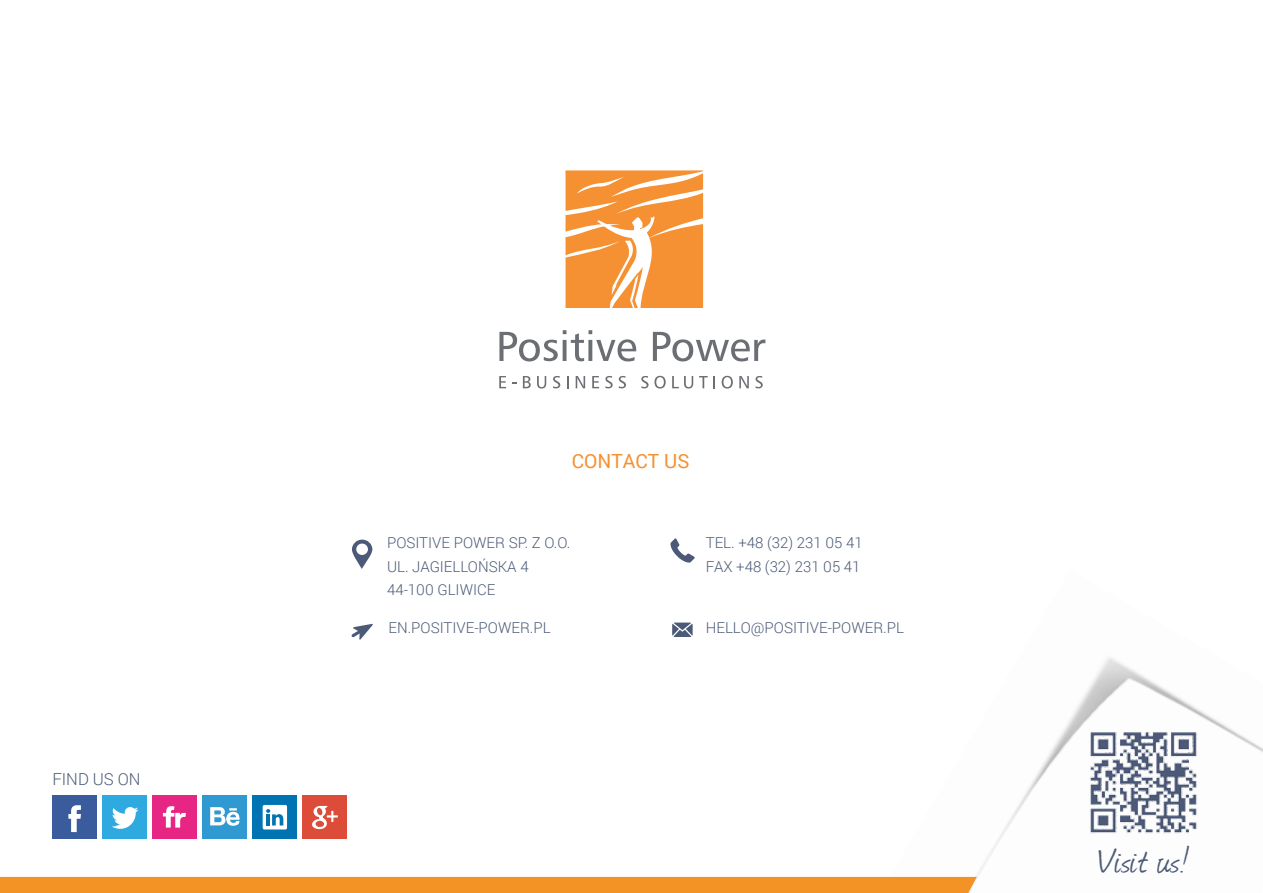
<style>
.page{position:relative;width:1263px;height:893px;background:#fff}
.page>*{position:absolute;margin:0;border:0;box-sizing:border-box;transform-origin:0 0}
.t1{font:42px "Journal";color:#4b5a77}
.t2{font:19.5px "Roboto";color:#f59133}
.t3{font:300 16.5px "Roboto";color:#4b5a77}
.t4{font:300 15px/23.7px "Roboto";color:#4b5a77}
</style>
<div class="page">
<svg style="left:565px;top:170px;width:138px;height:138px"></svg>
<svg style="left:499px;top:330px;width:137px;height:31px"></svg>
<svg style="left:653px;top:332px;width:112px;height:29px"></svg>
<svg style="left:499px;top:376px;width:7px;height:12px"></svg>
<svg style="left:523px;top:376px;width:8px;height:12px"></svg>
<svg style="left:537px;top:376px;width:9px;height:13px"></svg>
<svg style="left:553px;top:376px;width:7px;height:12px"></svg>
<svg style="left:567px;top:376px;width:1px;height:12px"></svg>
<svg style="left:576px;top:376px;width:9px;height:12px"></svg>
<svg style="left:592px;top:376px;width:7px;height:12px"></svg>
<svg style="left:605px;top:376px;width:8px;height:12px"></svg>
<svg style="left:619px;top:376px;width:7px;height:12px"></svg>
<svg style="left:641px;top:376px;width:7px;height:12px"></svg>
<svg style="left:654px;top:376px;width:12px;height:13px"></svg>
<svg style="left:672px;top:376px;width:21px;height:13px"></svg>
<svg style="left:699px;top:376px;width:16px;height:12px"></svg>
<svg style="left:722px;top:376px;width:11px;height:13px"></svg>
<svg style="left:739px;top:376px;width:10px;height:12px"></svg>
<svg style="left:755px;top:376px;width:8px;height:12px"></svg>
<svg style="left:672px;top:623px;width:21px;height:14px"></svg>
<svg style="left:352px;top:540px;width:20px;height:29px"></svg>
<svg style="left:670px;top:538px;width:25px;height:25px"></svg>
<div style="left:302px;top:795px;width:45px;height:43px;background:#dd4c39"></div>
<div style="left:202px;top:795px;width:45px;height:43px;background:#3099d1"></div>
<svg style="left:210px;top:807px;width:30px;height:19px"></svg>
<div style="left:52px;top:795px;width:45px;height:43px;background:#3a5c9d"></div>
<svg style="left:68px;top:805px;width:13px;height:28px"></svg>
<div style="left:253px;top:795px;width:44px;height:43px;background:#0073b2"></div>
<svg style="left:262px;top:804px;width:76px;height:26px"></svg>
<hr style="left:266px;top:814px;width:4px;height:11px;background:#0073b2">
<div style="left:102px;top:795px;width:45px;height:43px;background:#2eaae0"></div>
<svg style="left:112px;top:807px;width:27px;height:22px"></svg>
<div style="left:152px;top:795px;width:45px;height:43px;background:#e72582"></div>
<svg style="left:163px;top:806px;width:23px;height:22px"></svg>
<img style="left:879px;top:657px;width:384px;height:220px">
<svg style="left:351px;top:624px;width:22px;height:16px"></svg>
<img style="left:1080px;top:726px;width:131px;height:118px">
<div style="left:0;top:877px;width:977px;height:16px;background:#f39325"></div>
<svg style="left:1157px;top:857px;width:8px;height:5px"></svg>
<p class="t3" style="left:52px;top:767px;width:90px">FIND US ON</p>
<h2 class="t2" style="left:572px;top:447px;width:119px">CONTACT US</h2>
<p class="t4" style="left:387px;top:530px;width:185px">POSITIVE POWER SP. Z O.O.<br>UL. JAGIELLOŃSKA 4<br>44-100 GLIWICE</p>
<p class="t4" style="left:706px;top:530px;width:159px">TEL. +48 (32) 231 05 41<br>FAX +48 (32) 231 05 41</p>
<p class="t4" style="left:388px;top:615px;width:164px">EN.POSITIVE-POWER.PL</p>
<p class="t4" style="left:706px;top:615px;width:200px">HELLO@POSITIVE-POWER.PL</p>
<h1 class="t1" style="left:1097px;top:831px;width:93px">Visit us!</h1>
</div>
